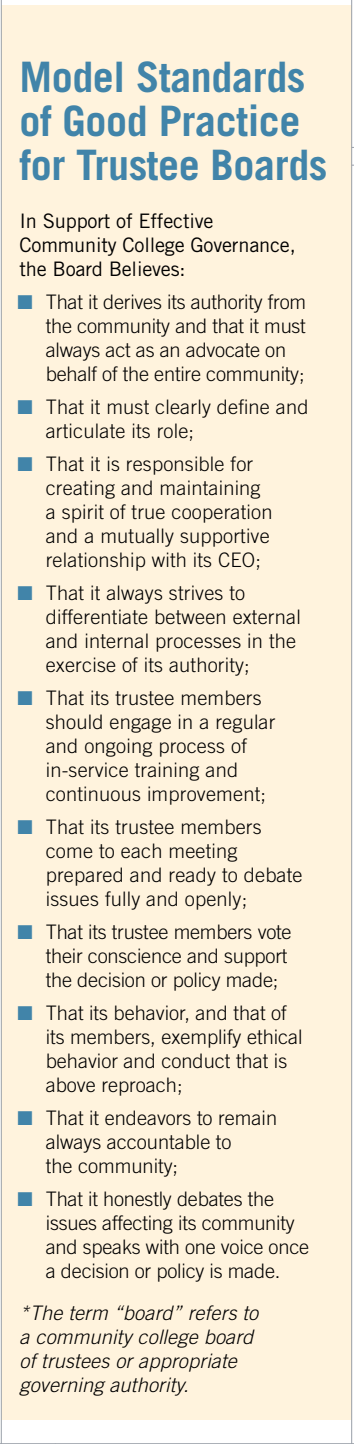
<style>
.page{position:relative;width:354px;height:1444px;background:#fff}
.page>*{position:absolute;margin:0;border:0;box-sizing:border-box;transform-origin:0 0}
.t1{font:700 42px/44px "Trade Gothic LT Std";letter-spacing:-.01em;color:#4184a9}
.t2{font:300 20px/24px "Trade Gothic LT Std";letter-spacing:.01em;color:#000}
.t3{font:300 20px/24px "Trade Gothic LT Std";letter-spacing:-.01em;color:#000}
.t4{font:italic 300 20px/24px "Trade Gothic LT Std";letter-spacing:.01em;color:#000}
.t5{font:20px/24px "Trade Gothic LT Std";letter-spacing:-.01em;color:#000}
.s1{color:#4184a9}
</style>
<div class="page">
<div style="left:1px;top:5px;width:350px;height:1415px;background:#fff3dd"></div>
<hr style="left:351px;top:0;width:1px;height:1444px;background:#999fa8">
<hr style="left:0;top:1443px;width:354px;height:1px;background:#999fa8">
<hr style="left:1px;top:0;width:1px;height:1444px;background:#999fa8">
<h1 class="t1" style="left:19px;top:54px;width:309px">Model Standards of Good Practice for Trustee Boards</h1>
<p class="t5" style="left:19px;top:209px;width:278px">In Support of Effective<br>Community College Governance, the Board Believes:</p>
<p class="t3" style="left:46px;top:290px;width:262px;text-indent:-28px"><span class="s1">■</span> That it derives its authority from the community and that it must always act as an advocate on behalf of the entire community;</p>
<p class="t2" style="left:46px;top:395px;width:264px;text-indent:-28px"><span class="s1">■</span> That it must clearly define and articulate its role;</p>
<p class="t2" style="left:46px;top:452px;width:228px;text-indent:-28px"><span class="s1">■</span> That it is responsible for creating and maintaining a spirit of true cooperation and a mutually supportive relationship with its CEO;</p>
<p class="t2" style="left:46px;top:581px;width:256px;text-indent:-28px"><span class="s1">■</span> That it always strives to differentiate between external and internal processes in the exercise of its authority;</p>
<p class="t2" style="left:46px;top:686px;width:231px;text-indent:-28px"><span class="s1">■</span> That its trustee members should engage in a regular and ongoing process of in-service training and continuous improvement;</p>
<p class="t2" style="left:46px;top:815px;width:258px;text-indent:-28px"><span class="s1">■</span> That its trustee members come to each meeting prepared and ready to debate issues fully and openly;</p>
<p class="t3" style="left:46px;top:920px;width:247px;text-indent:-28px"><span class="s1">■</span> That its trustee members vote their conscience and support the decision or policy made;</p>
<p class="t2" style="left:46px;top:1001px;width:258px;text-indent:-28px"><span class="s1">■</span> That its behavior, and that of its members, exemplify ethical behavior and conduct that is above reproach;</p>
<p class="t2" style="left:46px;top:1106px;width:233px;text-indent:-28px"><span class="s1">■</span> That it endeavors to remain always accountable to<br>the community;</p>
<p class="t3" style="left:46px;top:1187px;width:265px;text-indent:-28px"><span class="s1">■</span> That it honestly debates the issues affecting its community and speaks with one voice once a decision or policy is made.</p>
<p class="t4" style="left:19px;top:1301px;width:240px">*The term “board” refers to a community college board of trustees or appropriate governing authority.</p>
</div>
